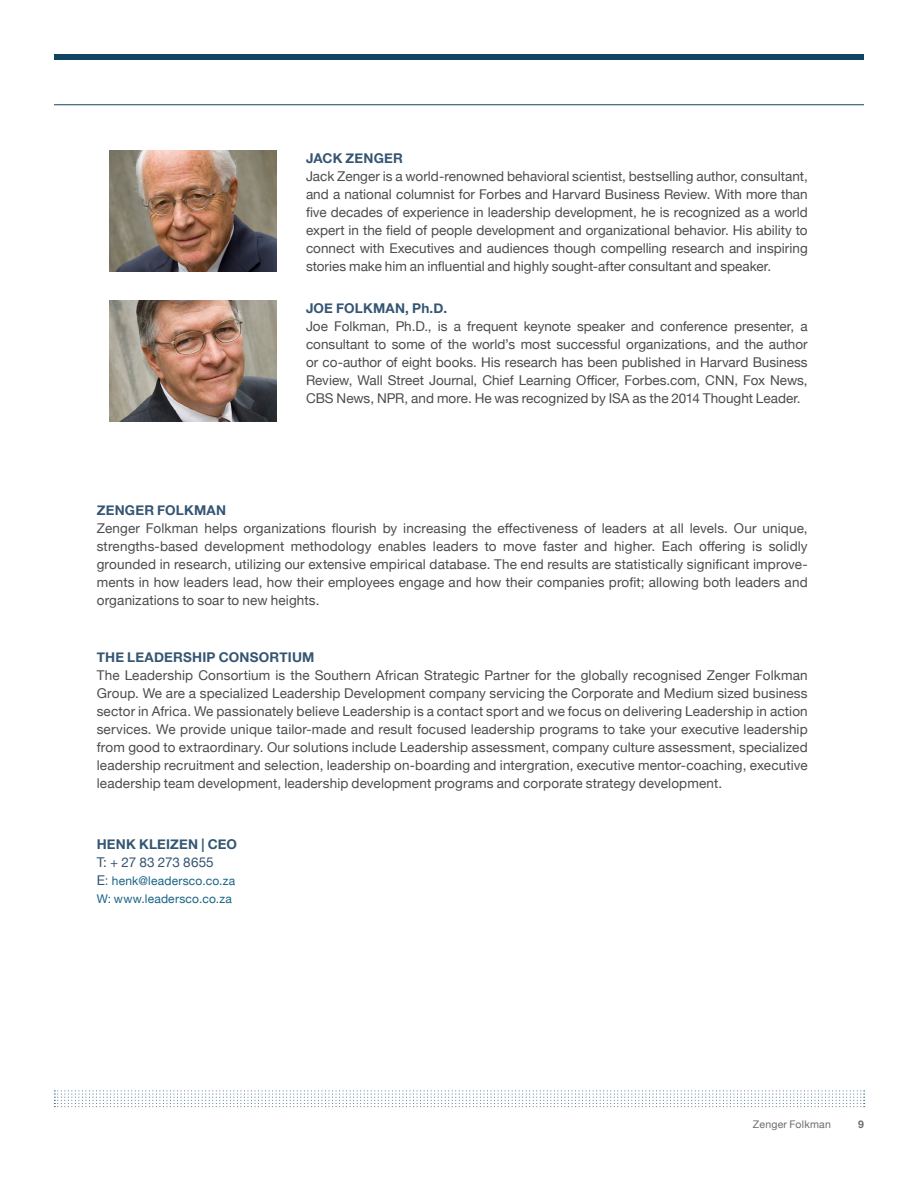
<style>
.page{position:relative;width:918px;height:1188px;background:#fff}
.page>*{position:absolute;margin:0;border:0;box-sizing:border-box;transform-origin:0 0}
.Body{font:13.5px/18px "Helvetica Neue";letter-spacing:.005em;color:#4b4c4d;text-align:justify}
.Inline_Titles{font:700 13.5px "Helvetica Neue";letter-spacing:.015em;color:#355572}
.Inline_Titles-2{font:13.5px "Helvetica Neue";letter-spacing:.01em;color:#355572}
.Inline_Titles-3{font:12px "Helvetica Neue";letter-spacing:.015em;color:#186383}
.t1{font:10.5px "Helvetica Neue";letter-spacing:.02em;color:#6c6d70}
.t2{font:700 10.5px "Helvetica Neue";color:#6c6d70}
.s1{font-size:13.5px;color:#355572}
.s2{font-weight:300;font-size:13.5px;color:#355572}
</style>
<div class="page">
<div style="left:54px;top:54px;width:810px;height:5px;background:#114463"></div>
<hr style="left:54px;top:104px;width:810px;height:1px;background:#114463">
<svg style="left:54px;top:1091px;width:811px;height:16px"></svg>
<img style="left:109px;top:150px;width:167px;height:121px">
<img style="left:109px;top:300px;width:167px;height:121px">
<p class="Inline_Titles" style="left:306px;top:148px;width:99px">JACK ZENGER</p>
<p class="Body" style="left:306px;top:168px;width:503px">Jack Zenger is a world-renowned behavioral scientist, bestselling author, consultant, and a national columnist for Forbes and Harvard Business Review. With more than five decades of experience in leadership development, he is recognized as a world expert in the field of people development and organizational behavior. His ability to connect with Executives and audiences though compelling research and inspiring stories make him an influential and highly sought-after consultant and speaker.</p>
<p class="Inline_Titles" style="left:306px;top:298px;width:143px">JOE FOLKMAN, Ph.D.</p>
<p class="Body" style="left:306px;top:318px;width:503px">Joe Folkman, Ph.D., is a frequent keynote speaker and conference presenter, a consultant to some of the world’s most successful organizations, and the author or co-author of eight books. His research has been published in Harvard Business Review, Wall Street Journal, Chief Learning Officer, Forbes.com, CNN, Fox News, CBS News, NPR, and more. He was recognized by ISA as the 2014 Thought Leader.</p>
<p class="Inline_Titles" style="left:97px;top:499px;width:131px">ZENGER FOLKMAN</p>
<p class="Body" style="left:97px;top:520px;width:713px">Zenger Folkman helps organizations flourish by increasing the effectiveness of leaders at all levels. Our unique, strengths-based development methodology enables leaders to move faster and higher. Each offering is solidly grounded in research, utilizing our extensive empirical database. The end results are statistically significant improve&shy;ments in how leaders lead, how their employees engage and how their companies profit; allowing both leaders and organizations to soar to new heights.</p>
<p class="Inline_Titles" style="left:97px;top:646px;width:219px">THE LEADERSHIP CONSORTIUM</p>
<p class="Body" style="left:97px;top:667px;width:713px">The Leadership Consortium is the Southern African Strategic Partner for the globally recognised Zenger Folkman Group. We are a specialized Leadership Development company servicing the Corporate and Medium sized business sector in Africa. We passionately believe Leadership is a contact sport and we focus on delivering Leadership in action services. We provide unique tailor-made and result focused leadership programs to take your executive leadership from good to extraordinary. Our solutions include Leadership assessment, company culture assessment, specialized leadership recruitment and selection, leadership on-boarding and intergration, executive mentor-coaching, executive leadership team development, leadership development programs and corporate strategy development.</p>
<p class="Inline_Titles" style="left:97px;top:834px;width:142px">HENK KLEIZEN | CEO</p>
<p class="Inline_Titles-2" style="left:97px;top:853px;width:119px">T: + 27 83 273 8655</p>
<p class="Inline_Titles-3" style="left:97px;top:872px;width:140px"><span class="s1">E</span><span class="s2">:</span> henk@leadersco.co.za</p>
<p class="Inline_Titles-3" style="left:97px;top:890px;width:137px">W: www.leadersco.co.za</p>
<p class="t1" style="left:753px;top:1116px;width:79px">Zenger Folkman</p>
<p class="t2" style="left:858px;top:1116px;width:7px">9</p>
</div>
